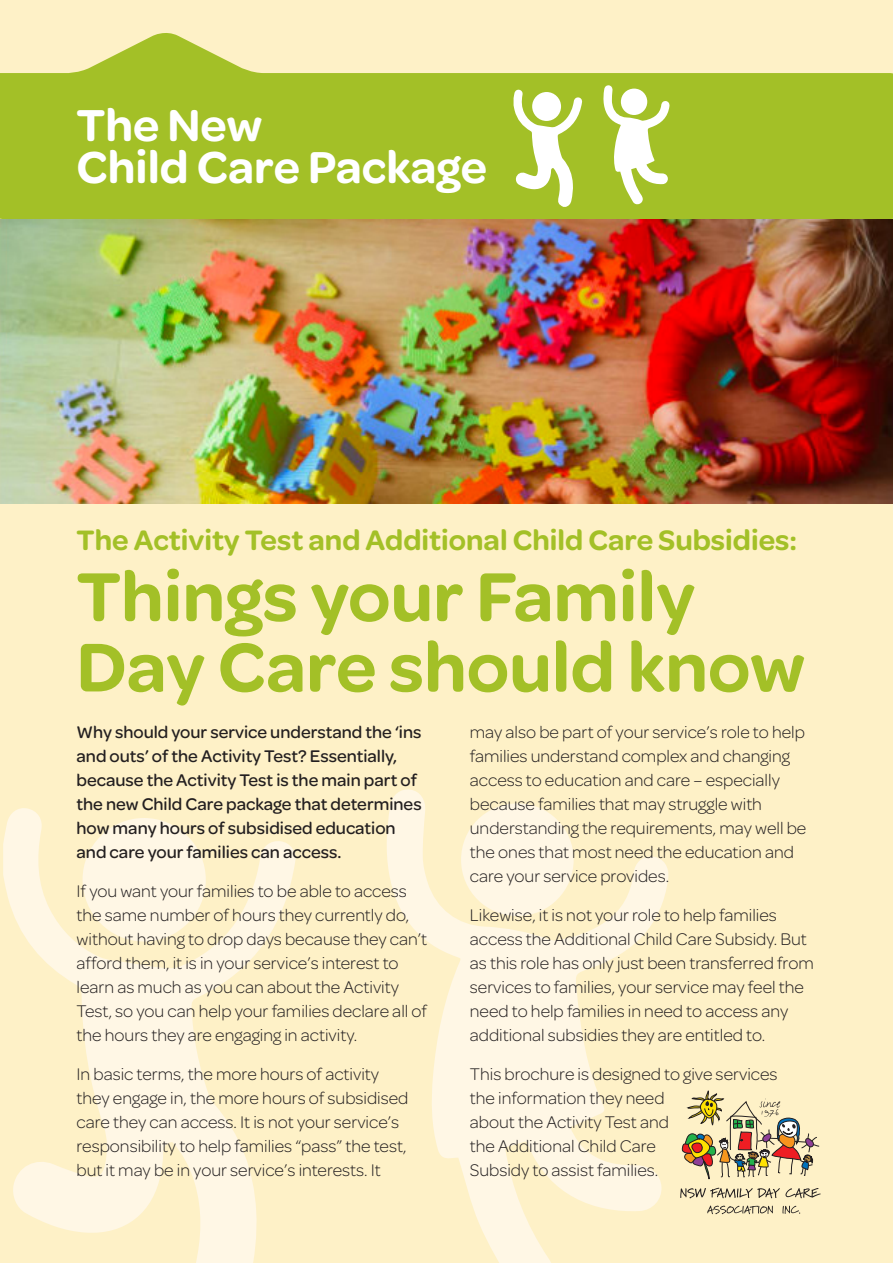
<style>
.page{position:relative;width:893px;height:1263px;background:#fef1c7}
.page>*{position:absolute;margin:0;border:0;box-sizing:border-box;transform-origin:0 0}
._01_header{font:600 73.5px/70.5px "Omnes";color:#a3c027}
._02_subheader{font:600 47.7px/42.2px "Omnes";color:#fff}
._01_header-2{font:600 30px "Omnes";color:#a3c027}
.contents-text{font:300 18px/24px "Omnes";color:#231f20}
.contents-text-2{font:500 18px/24px "Omnes";color:#231f20}
</style>
<div class="page">
<img style="left:0;top:222px;width:893px;height:282px">
<svg style="left:0;top:33px;width:893px;height:189px;fill:#a3c027"></svg>
<svg style="left:514px;top:89px;width:68px;height:118px;background:#c6d879"></svg>
<svg style="left:603px;top:85px;width:67px;height:120px;background:#c7d87c"></svg>
<div style="left:532px;top:92px;width:29px;height:29px;background:#fff;border-radius:50%"></div>
<div style="left:621px;top:89px;width:26px;height:26px;background:#fff;border-radius:50%"></div>
<svg style="left:3px;top:808px;width:293px;height:455px"></svg>
<svg style="left:387px;top:789px;width:282px;height:474px"></svg>
<div style="left:83px;top:818px;width:123px;height:123px;background:#fff7e5;border-radius:50%"></div>
<div style="left:461px;top:803px;width:113px;height:113px;background:#fff7e5;border-radius:50%"></div>
<svg style="left:707px;top:1205px;width:66px;height:9px"></svg>
<svg style="left:782px;top:1206px;width:18px;height:8px"></svg>
<svg style="left:680px;top:1090px;width:141px;height:108px"></svg>
<p class="_02_subheader" style="left:77px;top:101px;width:412px">The New<br>Child Care Package</p>
<p class="_01_header-2" style="left:77px;top:519px;width:722px">The Activity Test and Additional Child Care Subsidies:</p>
<p class="_01_header" style="left:77px;top:557px;width:730px">Things your Family<br>Day Care should know</p>
<p class="contents-text-2" style="left:77px;top:719px;width:347px">Why should your service understand the ‘ins and outs’ of the Activity Test? Essentially, because the Activity Test is the main part of the new Child Care package that determines how many hours of subsidised education and care your families can access.</p>
<p class="contents-text" style="left:77px;top:879px;width:352px">If you want your families to be able to access the same number of hours they currently do, without having to drop days because they can’t afford them, it is in your service’s interest to learn as much as you can about the Activity Test, so you can help your families declare all of the hours they are engaging in activity.</p>
<p class="contents-text" style="left:77px;top:1062px;width:333px">In basic terms, the more hours of activity they engage in, the more hours of subsidised care they can access. It is not your service’s responsibility to help families “pass” the test, but it may be in your service’s interests. It</p>
<p class="contents-text" style="left:470px;top:720px;width:338px">may also be part of your service’s role to help families understand complex and changing access to education and care – especially because families that may struggle with understanding the requirements, may well be the ones that most need the education and care your service provides.</p>
<p class="contents-text" style="left:470px;top:903px;width:345px">Likewise, it is not your role to help families access the Additional Child Care Subsidy. But as this role has only just been transferred from services to families, your service may feel the need to help families in need to access any additional subsidies they are entitled to.</p>
<p class="contents-text" style="left:470px;top:1062px;width:309px">This brochure is designed to give services the information they need<br>about the Activity Test and<br>the Additional Child Care<br>Subsidy to assist families.</p>
</div>
